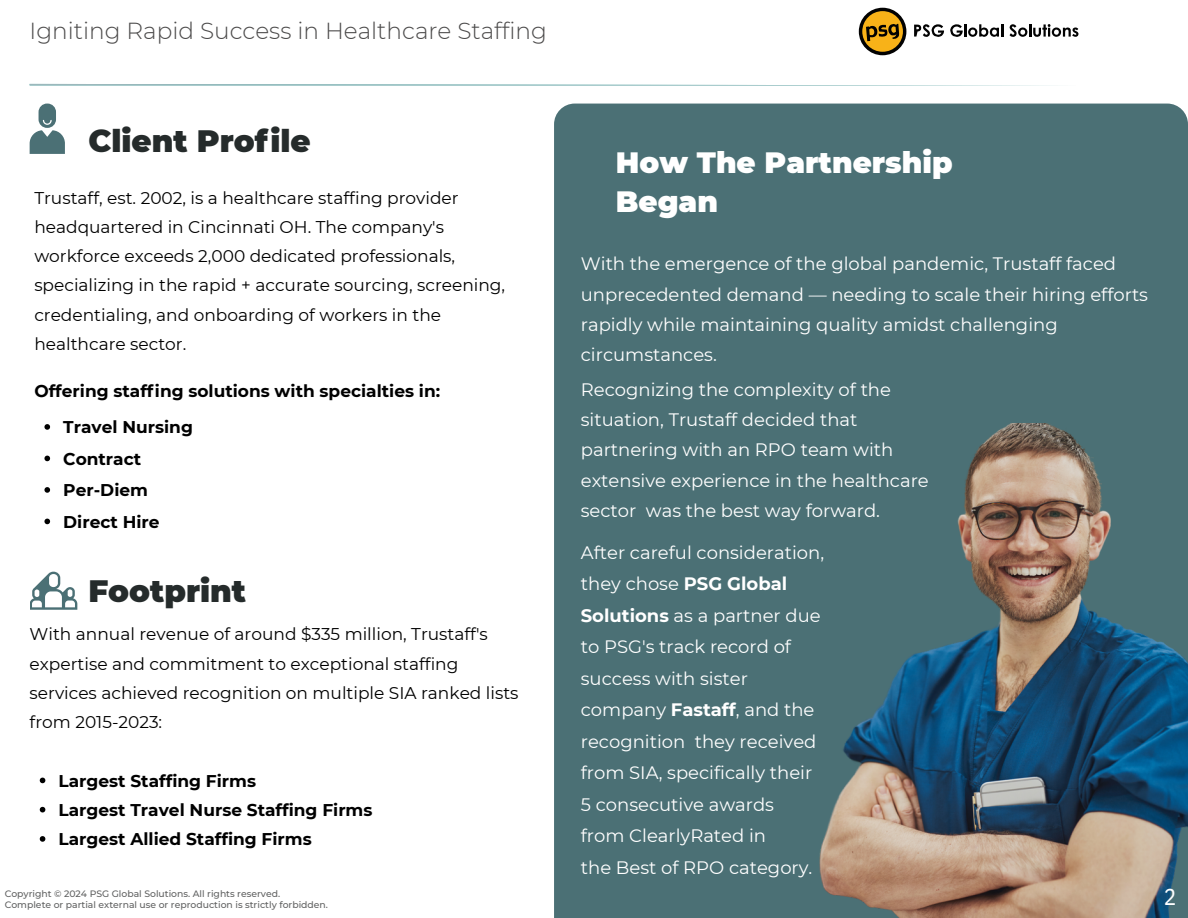
<style>
.page{position:relative;width:1188px;height:918px;background:#fff}
.page>*{position:absolute;margin:0;border:0;box-sizing:border-box;transform-origin:0 0}
.t1{font:900 30.9px "Montserrat";color:#252b2b}
.t2{font:900 29.4px/39.5px "Montserrat";color:#fff}
.t3{font:300 23.25px "Montserrat";color:#4b4a4a}
.t4{font:23.25px "IBM Plex Sans Cond";color:#fff}
.t5{font:18px/31.5px "Montserrat";color:#fff}
.t6{font:16.95px/29.2px "Montserrat";color:#000}
.t7{font:700 16.95px "Montserrat";color:#000}
.t8{font:500 9.3px "Montserrat";color:#606161}
.s1{color:#fff}
.s2{font-weight:400;color:#fff}
.s3{font-weight:700}
</style>
<div class="page">
<svg style="left:30px;top:104px;width:35px;height:50px"></svg>
<svg style="left:30px;top:572px;width:47px;height:38px"></svg>
<svg style="left:30px;top:84px;width:712px;height:1px"></svg>
<div style="left:554px;top:104px;width:634px;height:320px;background:#4b7075"></div>
<div style="left:859px;top:8px;width:47px;height:47px;background:linear-gradient(to right,#020202,#020202);border-radius:50%"></div>
<div style="left:862px;top:11px;width:41px;height:41px;background:#f8b218;border-radius:50%"></div>
<svg style="left:866px;top:24px;width:33px;height:17px"></svg>
<svg style="left:914px;top:24px;width:30px;height:13px"></svg>
<svg style="left:950px;top:24px;width:53px;height:13px"></svg>
<svg style="left:1010px;top:24px;width:68px;height:13px"></svg>
<img style="left:554px;top:424px;width:634px;height:494px">
<svg style="left:44px;top:424px;width:6px;height:6px"></svg>
<svg style="left:44px;top:456px;width:6px;height:5px"></svg>
<svg style="left:44px;top:487px;width:6px;height:6px"></svg>
<svg style="left:44px;top:519px;width:6px;height:5px"></svg>
<svg style="left:40px;top:778px;width:5px;height:5px"></svg>
<svg style="left:40px;top:807px;width:5px;height:5px"></svg>
<svg style="left:40px;top:836px;width:5px;height:6px"></svg>
<h4 class="t3" style="left:30px;top:16px;width:519px">Igniting Rapid Success in Healthcare Staffing</h4>
<p class="t1" style="left:88px;top:122px;width:224px">Client Profile</p>
<p class="t6" style="left:34px;top:183px;width:472px">Trustaff, est. 2002, is a healthcare staffing provider headquartered in Cincinnati OH. The company's workforce exceeds 2,000 dedicated professionals, specializing in the rapid + accurate sourcing, screening, credentialing, and onboarding of workers in the healthcare sector.</p>
<h1 class="t7" style="left:34px;top:381px;width:407px">Offering staffing solutions with specialties in:</h1>
<h4 class="t7" style="left:63px;top:417px;width:131px">Travel Nursing</h4>
<h3 class="t7" style="left:63px;top:448px;width:79px">Contract</h3>
<p class="t7" style="left:63px;top:480px;width:86px">Per-Diem</p>
<p class="t7" style="left:63px;top:511px;width:154px">Direct Hire <span class="s1">T</span><span class="s2">ravel</span></p>
<p class="t1" style="left:88px;top:572px;width:159px">Footprint</p>
<p class="t6" style="left:30px;top:620px;width:490px">With annual revenue of around $335 million, Trustaff's expertise and commitment to exceptional staffing services achieved recognition on multiple SIA ranked lists from 2015-2023:</p>
<p class="t7" style="left:59px;top:770px;width:199px">Largest Staffing Firms</p>
<h1 class="t7" style="left:59px;top:799px;width:315px">Largest Travel Nurse Staffing Firms</h1>
<h4 class="t7" style="left:59px;top:829px;width:255px">Largest Allied Staffing Firms</h4>
<h1 class="t8" style="left:5px;top:888px;width:277px">Copyright © 2024 PSG Global Solutions. All rights reserved.</h1>
<h4 class="t8" style="left:5px;top:899px;width:325px">Complete or partial external use or reproduction is strictly forbidden.</h4>
<p class="t2" style="left:616px;top:142px;width:338px">How The Partnership<br>Began</p>
<p class="t5" style="left:581px;top:249px;width:569px;line-height:30.3px">With the emergence of the global pandemic, Trustaff faced unprecedented demand — needing to scale their hiring efforts rapidly while maintaining quality amidst challenging circumstances.</p>
<p class="t5" style="left:581px;top:374px;width:349px;line-height:30.3px">Recognizing the complexity of the situation, Trustaff decided that partnering with an RPO team with extensive experience in the healthcare sector was the best way forward.</p>
<h4 class="t5" style="left:581px;top:537px;width:245px">After careful consideration, they chose <span class="s3">PSG Global<br>Solutions</span> as a partner due to PSG's track record of success with sister company <span class="s3">Fastaff</span>, and the recognition they received from SIA, specifically their<br>5 consecutive awards<br>from ClearlyRated in<br>the Best of RPO category.</h4>
<p class="t4" style="left:1164px;top:881px;width:14px">2</p>
</div>
